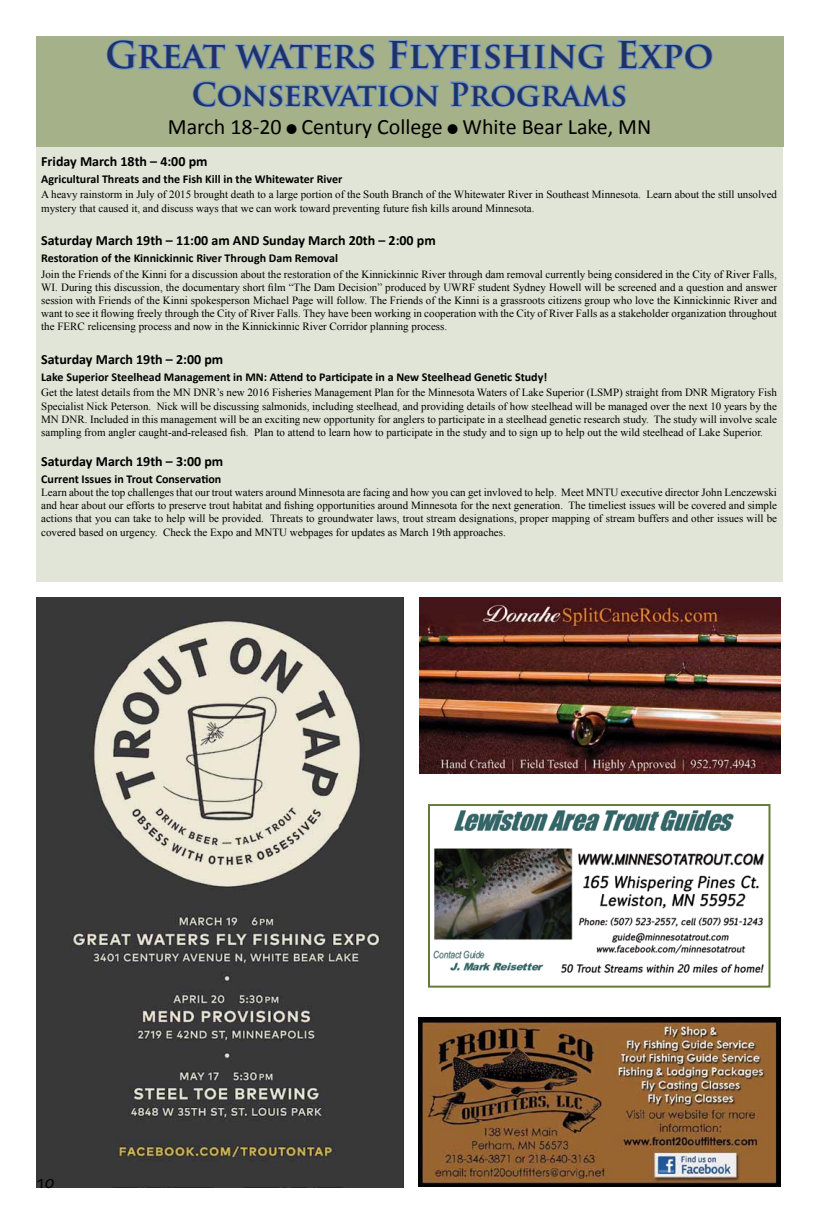
<style>
.page{position:relative;width:819px;height:1224px;background:#fff}
.page>*{position:absolute;margin:0;border:0;box-sizing:border-box;transform-origin:0 0}
.t1{font:700 36px "Trajan Pro";letter-spacing:-.01em;color:#203164}
.t2{font:700 31px "Trajan Pro";letter-spacing:-.005em;color:#203164}
.t3{font:22px "Calibri";color:#000}
.t4{font:700 14px "Calibri";color:#000}
.t5{font:700 14px "Tekton Pro";color:#000}
.t6{font:700 12px "Calibri";color:#000}
.t7{font:11px/13.2px "Times New Roman";color:#000;text-align:justify}
.s1{font-family:"ESRIAMFM Water";font-size:14px}
</style>
<div class="page">
<img style="left:36px;top:598px;width:368px;height:590px">
<div style="left:36px;top:147px;width:747px;height:435px;background:#e1e5d7"></div>
<div style="left:36px;top:36px;width:747px;height:111px;background:#a5b188"></div>
<svg style="left:106px;top:39px;width:607px;height:68px"></svg>
<img style="left:419px;top:1018px;width:361px;height:169px">
<img style="left:433px;top:809px;width:332px;height:164px">
<div style="left:428px;top:804px;width:342px;height:184px;border:2px solid #667c36"></div>
<img style="left:420px;top:598px;width:360px;height:175px">
<h1 class="t1" style="left:106px;top:33px;width:609px">Great waters Flyfishing Expo</h1>
<h2 class="t2" style="left:192px;top:75px;width:437px">Conservation Programs</h2>
<h3 class="t3" style="left:168px;top:113px;width:485px">March 18-20 <span class="s1">l</span> Century College <span class="s1">l</span> White Bear Lake, MN</h3>
<p class="t4" style="left:41px;top:152px;width:168px">Friday March 18th – 4:00 pm</p>
<p class="t6" style="left:41px;top:171px;width:303px">Agricultural Threats and the Fish Kill in the Whitewater River</p>
<p class="t7" style="left:41px;top:188px;width:737px">A heavy rainstorm in July of 2015 brought death to a large portion of the South Branch of the Whitewater River in Southeast Minnesota. Learn about the still unsolved mystery that caused it, and discuss ways that we can work toward preventing future fish kills around Minnesota.</p>
<p class="t4" style="left:41px;top:232px;width:396px">Saturday March 19th – 11:00 am AND Sunday March 20th – 2:00 pm</p>
<p class="t6" style="left:41px;top:250px;width:298px">Restoration of the Kinnickinnic River Through Dam Removal</p>
<p class="t7" style="left:41px;top:267px;width:737px">Join the Friends of the Kinni for a discussion about the restoration of the Kinnickinnic River through dam removal currently being considered in the City of River Falls, WI. During this discussion, the documentary short film “The Dam Decision” produced by UWRF student Sydney Howell will be screened and a question and answer session with Friends of the Kinni spokesperson Michael Page will follow. The Friends of the Kinni is a grassroots citizens group who love the Kinnickinnic River and want to see it flowing freely through the City of River Falls. They have been working in cooperation with the City of River Falls as a stakeholder organization throughout the FERC relicensing process and now in the Kinnickinnic River Corridor planning process.</p>
<p class="t4" style="left:41px;top:350px;width:184px">Saturday March 19th – 2:00 pm</p>
<p class="t6" style="left:41px;top:369px;width:508px">Lake Superior Steelhead Management in MN: Attend to Participate in a New Steelhead Genetic Study!</p>
<p class="t7" style="left:41px;top:386px;width:737px">Get the latest details from the MN DNR’s new 2016 Fisheries Management Plan for the Minnesota Waters of Lake Superior (LSMP) straight from DNR Migratory Fish Specialist Nick Peterson. Nick will be discussing salmonids, including steelhead, and providing details of how steelhead will be managed over the next 10 years by the MN DNR. Included in this management will be an exciting new opportunity for anglers to participate in a steelhead genetic research study. The study will involve scale sampling from angler caught-and-released fish. Plan to attend to learn how to participate in the study and to sign up to help out the wild steelhead of Lake Superior.</p>
<p class="t4" style="left:41px;top:452px;width:184px">Saturday March 19th – 3:00 pm</p>
<p class="t6" style="left:41px;top:471px;width:182px">Current Issues in Trout Conservation</p>
<p class="t7" style="left:41px;top:486px;width:737px">Learn about the top challenges that our trout waters around Minnesota are facing and how you can get invloved to help. Meet MNTU executive director John Lenczewski and hear about our efforts to preserve trout habitat and fishing opportunities around Minnesota for the next generation. The timeliest issues will be covered and simple actions that you can take to help will be provided. Threats to groundwater laws, trout stream designations, proper mapping of stream buffers and other issues will be covered based on urgency. Check the Expo and MNTU webpages for updates as March 19th approaches.</p>
<p class="t5" style="left:36px;top:1175px;width:20px">10</p>
</div>
